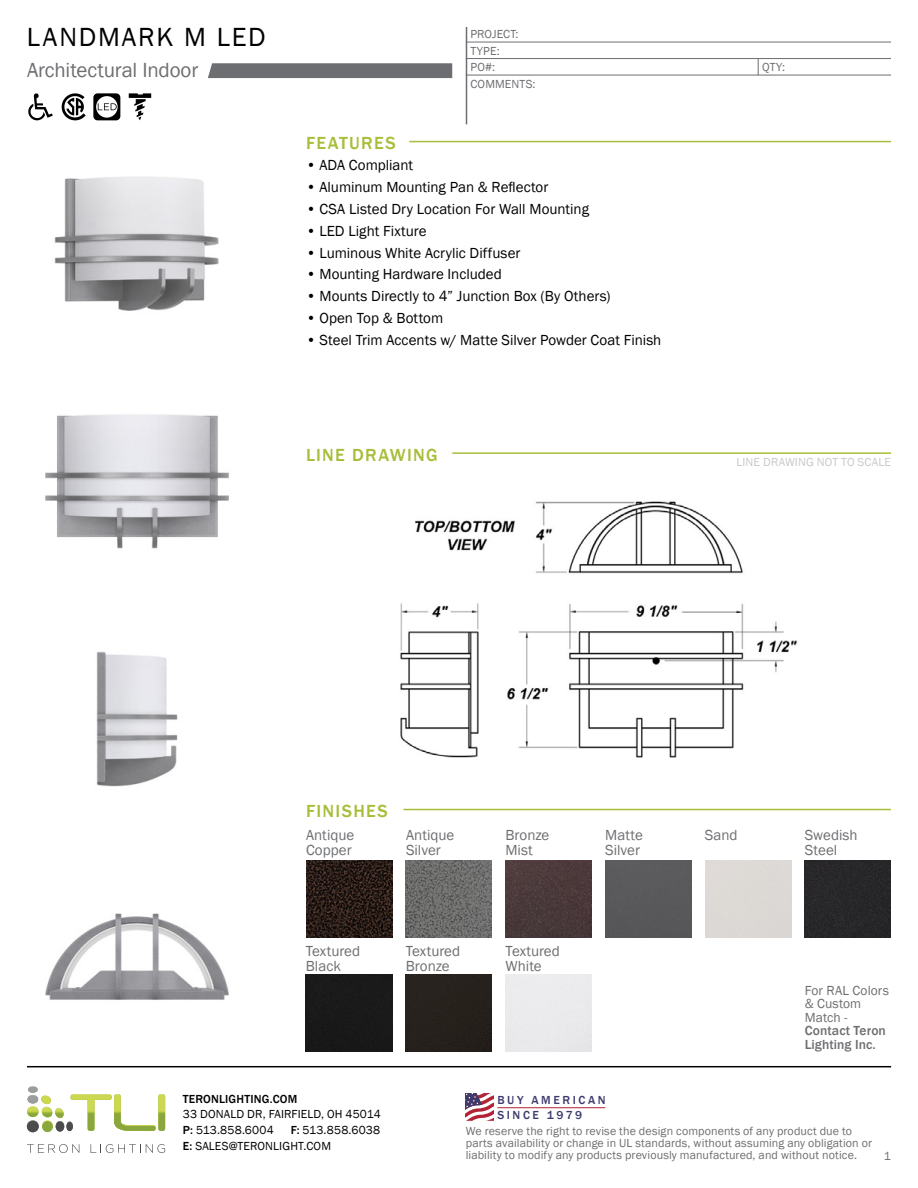
<style>
.page{position:relative;width:918px;height:1188px;background:#fff}
.page>*{position:absolute;margin:0;border:0;box-sizing:border-box;transform-origin:0 0}
.t1{font:27px "Franklin Gothic";letter-spacing:.065em;color:#000}
.t2{font:21px "Franklin Gothic";letter-spacing:-.01em;color:#6d6e71}
.t3{font:500 18px "Franklin Gothic";letter-spacing:.07em;color:#a7be39}
.t4{font:15px "Franklin Gothic";color:#000}
.t5{font:15px/15px "Franklin Gothic";color:#6d6e71}
.t6{font:13.5px/13.5px "Franklin Gothic";letter-spacing:.005em;color:#6d6e71}
.t7{font:500 13.5px/13.5px "Franklin Gothic";letter-spacing:.01em;color:#6d6e71}
.t8{font:12px/12px "Franklin Gothic";letter-spacing:.01em;color:#6d6e71}
.t9{font:12px/15.8px "Franklin Gothic";letter-spacing:.015em;color:#000}
.t10{font:12px "Franklin Gothic";letter-spacing:.01em;color:#c8c9cb}
.t11{font:500 12px/15px "Franklin Gothic";letter-spacing:.215em;color:#3d3b6e}
.t12{font:500 12px "Franklin Gothic";letter-spacing:.015em;color:#000}
.s1{font-weight:500}
</style>
<div class="page">
<hr style="left:409px;top:141px;width:482px;height:1px;background:#a7be39">
<hr style="left:452px;top:452px;width:439px;height:2px;background:#a7be39">
<hr style="left:404px;top:809px;width:487px;height:1px;background:#a7be39">
<svg style="left:758px;top:59px;width:1px;height:16px"></svg>
<svg style="left:129px;top:93px;width:22px;height:27px"></svg>
<svg style="left:93px;top:93px;width:27px;height:27px"></svg>
<svg style="left:62px;top:93px;width:24px;height:27px"></svg>
<svg style="left:28px;top:93px;width:25px;height:27px"></svg>
<img style="left:54px;top:176px;width:165px;height:135px">
<img style="left:400px;top:501px;width:398px;height:257px">
<img style="left:45px;top:414px;width:184px;height:135px">
<img style="left:96px;top:651px;width:82px;height:136px">
<img style="left:27px;top:913px;width:219px;height:153px">
<svg style="left:208px;top:63px;width:244px;height:15px"></svg>
<img style="left:306px;top:860px;width:86px;height:77px">
<div style="left:306px;top:975px;width:86px;height:77px;background:#191919"></div>
<img style="left:406px;top:860px;width:86px;height:77px">
<div style="left:406px;top:975px;width:86px;height:77px;background:#26211d"></div>
<img style="left:506px;top:860px;width:86px;height:77px">
<div style="left:605px;top:860px;width:87px;height:77px;background:#59595b"></div>
<div style="left:805px;top:860px;width:86px;height:77px;background:#272729"></div>
<hr style="left:466px;top:27px;width:1px;height:97px;background:#6d6e71">
<hr style="left:466px;top:42px;width:425px;height:1px;background:#6d6e71">
<hr style="left:466px;top:58px;width:425px;height:1px;background:#6d6e71">
<hr style="left:466px;top:75px;width:425px;height:1px;background:#6d6e71">
<hr style="left:27px;top:1066px;width:864px;height:1px;background:#000">
<svg style="left:27px;top:1086px;width:138px;height:46px"></svg>
<svg style="left:27px;top:1144px;width:52px;height:9px"></svg>
<svg style="left:91px;top:1144px;width:74px;height:9px"></svg>
<svg style="left:466px;top:1093px;width:28px;height:28px"></svg>
<hr style="left:497px;top:1107px;width:108px;height:1px;background:#b22335">
<h1 class="t1" style="left:27px;top:20px;width:240px">LANDMARK M LED</h1>
<h2 class="t2" style="left:27px;top:57px;width:173px">Architectural Indoor</h2>
<p class="t3" style="left:306px;top:132px;width:91px">FEATURES</p>
<p class="t8" style="left:470px;top:26px;width:50px;line-height:16.4px">PROJECT:<br>TYPE:</p>
<p class="t8" style="left:470px;top:78px;width:67px">COMMENTS:</p>
<p class="t8" style="left:470px;top:61px;width:26px">PO#:</p>
<p class="t4" style="left:306px;top:156px;width:109px">• ADA Compliant</p>
<p class="t4" style="left:306px;top:178px;width:244px">• Aluminum Mounting Pan &amp; Reflector</p>
<p class="t4" style="left:306px;top:199px;width:285px">• CSA Listed Dry Location For Wall Mounting</p>
<p class="t4" style="left:306px;top:221px;width:122px">• LED Light Fixture</p>
<p class="t4" style="left:306px;top:243px;width:216px">• Luminous White Acrylic Diffuser</p>
<p class="t4" style="left:306px;top:265px;width:197px">• Mounting Hardware Included</p>
<p class="t4" style="left:306px;top:287px;width:306px">• Mounts Directly to 4” Junction Box (By Others)</p>
<p class="t4" style="left:306px;top:309px;width:139px">• Open Top &amp; Bottom</p>
<p class="t4" style="left:306px;top:331px;width:357px">• Steel Trim Accents w/ Matte Silver Powder Coat Finish</p>
<p class="t3" style="left:306px;top:444px;width:133px">LINE DRAWING</p>
<p class="t8" style="left:762px;top:61px;width:24px">QTY:</p>
<p class="t10" style="left:737px;top:455px;width:156px">LINE DRAWING NOT TO SCALE</p>
<p class="t3" style="left:306px;top:800px;width:83px">FINISHES</p>
<p class="t5" style="left:306px;top:828px;width:50px">Antique<br>Copper</p>
<p class="t5" style="left:406px;top:828px;width:50px">Antique<br>Silver</p>
<p class="t5" style="left:506px;top:828px;width:45px">Bronze<br>Mist</p>
<p class="t5" style="left:605px;top:828px;width:39px">Matte<br>Silver</p>
<p class="t5" style="left:705px;top:828px;width:34px">Sand</p>
<p class="t5" style="left:805px;top:828px;width:54px">Swedish<br>Steel</p>
<p class="t5" style="left:306px;top:943px;width:56px">Textured<br>Black</p>
<p class="t5" style="left:406px;top:943px;width:56px">Textured<br>Bronze</p>
<p class="t5" style="left:506px;top:943px;width:56px">Textured<br>White</p>
<p class="t6" style="left:805px;top:984px;width:86px">For RAL Colors &amp; Custom<br>Match -</p>
<p class="t7" style="left:805px;top:1024px;width:83px">Contact Teron<br>Lighting Inc.</p>
<p class="t12" style="left:183px;top:1091px;width:116px">TERONLIGHTING.COM</p>
<p class="t9" style="left:183px;top:1107px;width:200px">33 DONALD DR, FAIRFIELD, OH 45014<br><span class="s1">P:</span> 513.858.6004</p>
<p class="t11" style="left:497px;top:1093px;width:110px">BUY AMERICAN<br>SINCE 1979</p>
<p class="t9" style="left:183px;top:1123px;width:199px;text-indent:108px"><span class="s1">F:</span> 513.858.6038<br><span class="s1">E:</span> SALES@TERONLIGHT.COM</p>
<p class="t8" style="left:466px;top:1125px;width:408px">We reserve the right to revise the design components of any product due to parts availability or change in UL standards, without assuming any obligation or liability to modify any products previously manufactured, and without notice.</p>
<p class="t8" style="left:884px;top:1150px;width:9px">1</p>
</div>
